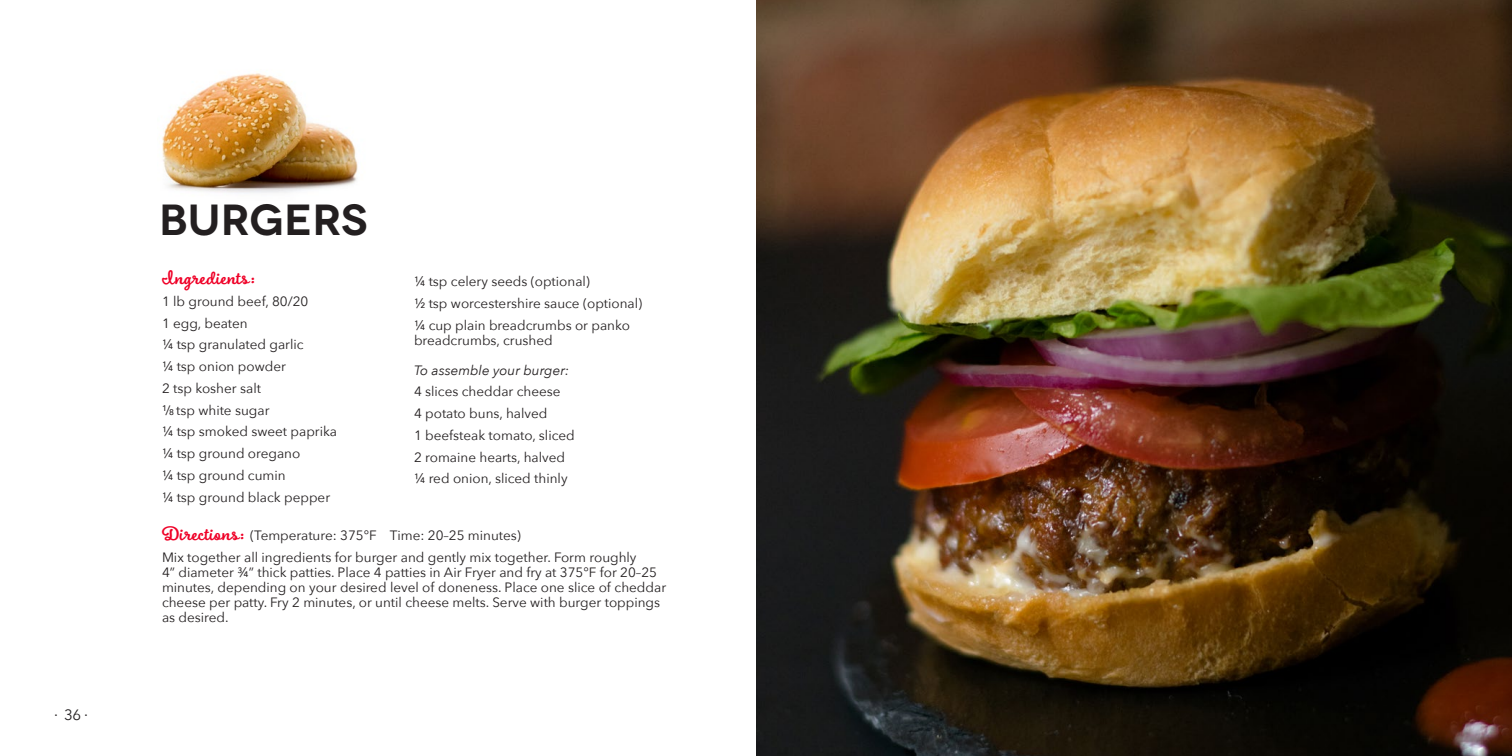
<style>
.page{position:relative;width:1512px;height:756px;background:#fff}
.page>*{position:absolute;margin:0;border:0;box-sizing:border-box;transform-origin:0 0}
.Recipe_Title_-_Bold{font:600 43.5px "Novecentowide";color:#231f20}
.Recipe_Subheads_-_Re{font:700 21px "Boucherie Cursive";letter-spacing:.025em;color:#ef0027}
.t1{font:15px "Avenir Next";color:#231f20}
.Recipe_Copy{font:13.5px/15px "Avenir Next";color:#231f20}
.Recipe_Subheads_-_Re-2{font:13.5px "Avenir Next";color:#231f20}
.Recipe_Copy-2{font:italic 13.5px "Avenir Next";color:#231f20}
.s1{font-weight:500;font-size:8.25px}
.s2{font-family:"Boucherie Cursive";font-weight:700;font-size:21px;color:#ef0027}
</style>
<div class="page">
<img style="left:162px;top:73px;width:196px;height:120px">
<img style="left:756px;top:0;width:756px;height:756px">
<p class="t1" style="left:54px;top:702px;width:36px">∙ 36 ∙</p>
<p class="Recipe_Title_-_Bold" style="left:159px;top:194px;width:210px">BURGERS</p>
<p class="Recipe_Subheads_-_Re" style="left:162px;top:265px;width:94px">Ingredients:</p>
<p class="Recipe_Copy" style="left:162px;top:293px;width:148px">1 lb ground beef, 80/20</p>
<p class="Recipe_Copy" style="left:162px;top:315px;width:87px">1 egg, beaten</p>
<p class="Recipe_Copy" style="left:162px;top:337px;width:143px">¼ tsp granulated garlic</p>
<p class="Recipe_Copy" style="left:162px;top:358px;width:125px">¼ tsp onion powder</p>
<p class="Recipe_Copy" style="left:162px;top:380px;width:101px">2 tsp kosher salt</p>
<p class="Recipe_Copy" style="left:162px;top:402px;width:109px"><sup>1</sup>/<span class="s1">8</span> tsp white sugar</p>
<p class="Recipe_Copy" style="left:162px;top:424px;width:177px">¼ tsp smoked sweet paprika</p>
<p class="Recipe_Copy" style="left:162px;top:445px;width:140px">¼ tsp ground oregano</p>
<p class="Recipe_Copy" style="left:162px;top:467px;width:125px">¼ tsp ground cumin</p>
<p class="Recipe_Copy" style="left:162px;top:489px;width:170px">¼ tsp ground black pepper</p>
<p class="Recipe_Copy" style="left:414px;top:273px;width:178px">¼ tsp celery seeds (optional)</p>
<p class="Recipe_Copy" style="left:414px;top:295px;width:230px">½ tsp worcestershire sauce (optional)</p>
<p class="Recipe_Copy" style="left:414px;top:317px;width:218px">¼ cup plain breadcrumbs or panko breadcrumbs, crushed</p>
<p class="Recipe_Copy-2" style="left:414px;top:359px;width:157px">To assemble your burger:</p>
<p class="Recipe_Copy" style="left:414px;top:384px;width:148px">4 slices cheddar cheese</p>
<p class="Recipe_Copy" style="left:414px;top:405px;width:135px">4 potato buns, halved</p>
<p class="Recipe_Copy" style="left:414px;top:427px;width:162px">1 beefsteak tomato, sliced</p>
<p class="Recipe_Copy" style="left:414px;top:449px;width:153px">2 romaine hearts, halved</p>
<p class="Recipe_Copy" style="left:414px;top:471px;width:155px">¼ red onion, sliced thinly</p>
<p class="Recipe_Subheads_-_Re-2" style="left:162px;top:524px;width:361px"><span class="s2">Directions:</span> (Temperature: 375°F Time: 20–25 minutes)</p>
<p class="Recipe_Copy" style="left:162px;top:549px;width:506px">Mix together all ingredients for burger and gently mix together. Form roughly<br>4” diameter ¾” thick patties. Place 4 patties in Air Fryer and fry at 375°F for 20–25 minutes, depending on your desired level of doneness. Place one slice of cheddar cheese per patty. Fry 2 minutes, or until cheese melts. Serve with burger toppings as desired.</p>
</div>
